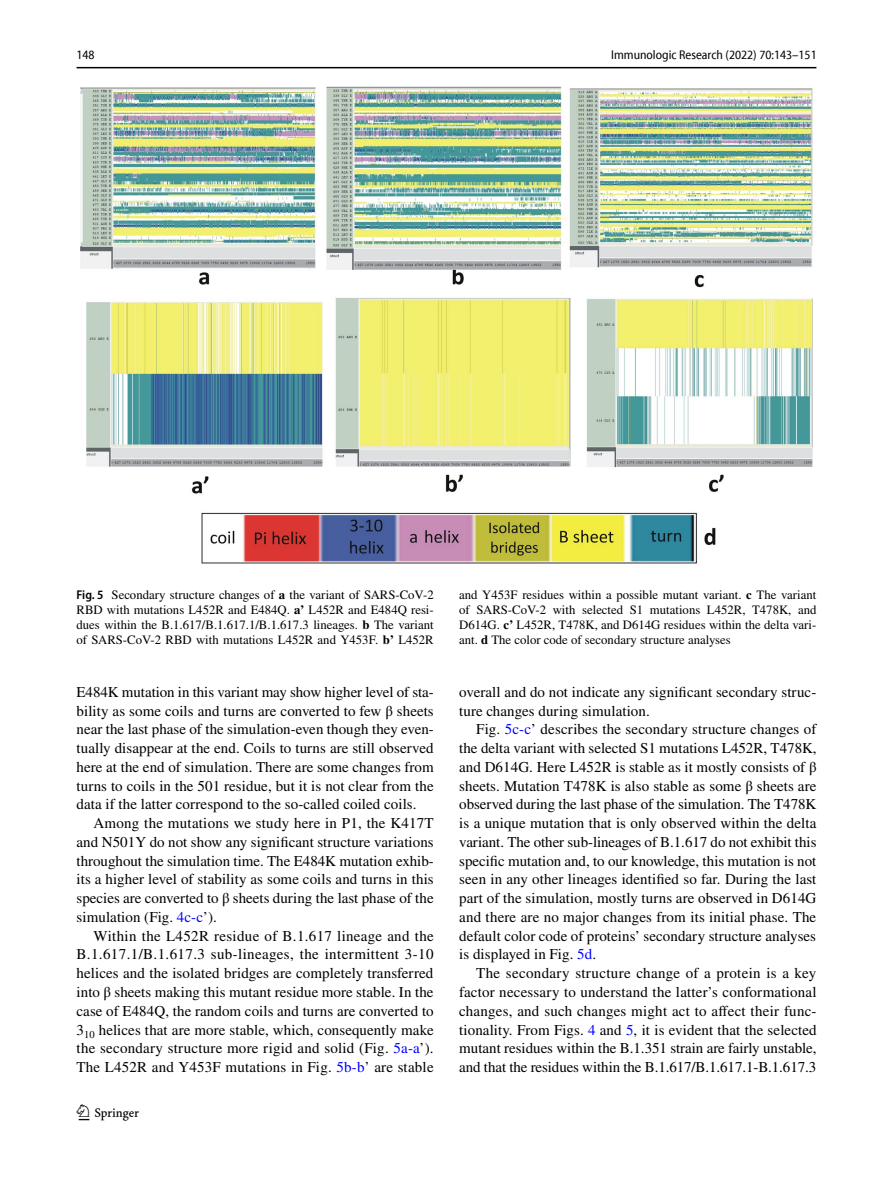
<style>
.page{position:relative;width:893px;height:1187px;background:#fff}
.page>*{position:absolute;margin:0;border:0;box-sizing:border-box;transform-origin:0 0}
.t1{font:22.5px "Springnew Regular 2";color:#000}
.t2{font:15px/18.8px "STIX";letter-spacing:.005em;color:#000;text-align:justify}
.t3{font:12.75px/15px "STIX";color:#000;text-align:justify}
.t4{font:semi-condensed 12.75px "Myriad Pro Unic";color:#000}
.s1{font-family:"Myriad Pro";font-weight:600;font-stretch:semi-condensed}
.s2{font-weight:700}
.s3{color:#00f}
</style>
<div class="page">
<hr style="left:77px;top:67px;width:739px;height:1px;background:#000">
<img style="left:81px;top:87px;width:731px;height:477px">
<p class="t4" style="left:77px;top:50px;width:20px">148</p>
<p class="t4" style="left:611px;top:50px;width:207px">Immunologic Research (2022) 70:143–151</p>
<p class="t3" style="left:77px;top:588px;width:359px"><span class="s1">Fig. 5</span> Secondary structure changes of <span class="s2">a</span> the variant of SARS-CoV-2<br>RBD with mutations L452R and E484Q. <span class="s2">a’</span> L452R and E484Q resi&shy;dues within the B.1.617/B.1.617.1/B.1.617.3 lineages. <span class="s2">b</span> The variant of SARS-CoV-2 RBD with mutations L452R and Y453F. <span class="s2">b’</span> L452R</p>
<p class="t3" style="left:459px;top:588px;width:359px">and Y453F residues within a possible mutant variant. <span class="s2">c</span> The variant of SARS-CoV-2 with selected S1 mutations L452R, T478K, and D614G. <span class="s2">c’</span> L452R, T478K, and D614G residues within the delta vari&shy;ant. <span class="s2">d</span> The color code of secondary structure analyses</p>
<p class="t2" style="left:77px;top:683px;width:359px">E484K mutation in this variant may show higher level of sta&shy;bility as some coils and turns are converted to few β sheets near the last phase of the simulation-even though they even&shy;tually disappear at the end. Coils to turns are still observed here at the end of simulation. There are some changes from turns to coils in the 501 residue, but it is not clear from the data if the latter correspond to the so-called coiled coils.</p>
<p class="t2" style="left:77px;top:814px;width:359px;text-indent:17px">Among the mutations we study here in P1, the K417T and N501Y do not show any significant structure variations throughout the simulation time. The E484K mutation exhib&shy;its a higher level of stability as some coils and turns in this species are converted to β sheets during the last phase of the simulation (Fig. <span class="s3">4c-c</span>’).</p>
<p class="t2" style="left:77px;top:927px;width:359px;text-indent:17px">Within the L452R residue of B.1.617 lineage and the B.1.617.1/B.1.617.3 sub-lineages, the intermittent 3-10 helices and the isolated bridges are completely transferred into β sheets making this mutant residue more stable. In the case of E484Q, the random coils and turns are converted to 3<sub>10</sub> helices that are more stable, which, consequently make the secondary structure more rigid and solid (Fig. <span class="s3">5a-a</span>’).<br>The L452R and Y453F mutations in Fig. <span class="s3">5b-b</span>’ are stable</p>
<h1 class="t1" style="left:79px;top:1104px;width:62px">1 3</h1>
<p class="t2" style="left:459px;top:683px;width:359px">overall and do not indicate any significant secondary struc&shy;ture changes during simulation.</p>
<p class="t2" style="left:459px;top:721px;width:359px;text-indent:17px">Fig. <span class="s3">5c-c</span>’ describes the secondary structure changes of the delta variant with selected S1 mutations L452R, T478K, and D614G. Here L452R is stable as it mostly consists of β sheets. Mutation T478K is also stable as some β sheets are observed during the last phase of the simulation. The T478K is a unique mutation that is only observed within the delta variant. The other sub-lineages of B.1.617 do not exhibit this specific mutation and, to our knowledge, this mutation is not seen in any other lineages identified so far. During the last part of the simulation, mostly turns are observed in D614G and there are no major changes from its initial phase. The default color code of proteins’ secondary structure analyses is displayed in Fig. <span class="s3">5d</span>.</p>
<p class="t2" style="left:459px;top:964px;width:359px;text-indent:17px">The secondary structure change of a protein is a key factor necessary to understand the latter’s conformational changes, and such changes might act to affect their func&shy;tionality. From Figs. <span class="s3">4</span> and <span class="s3">5</span>, it is evident that the selected mutant residues within the B.1.351 strain are fairly unstable, and that the residues within the B.1.617/B.1.617.1-B.1.617.3</p>
</div>
